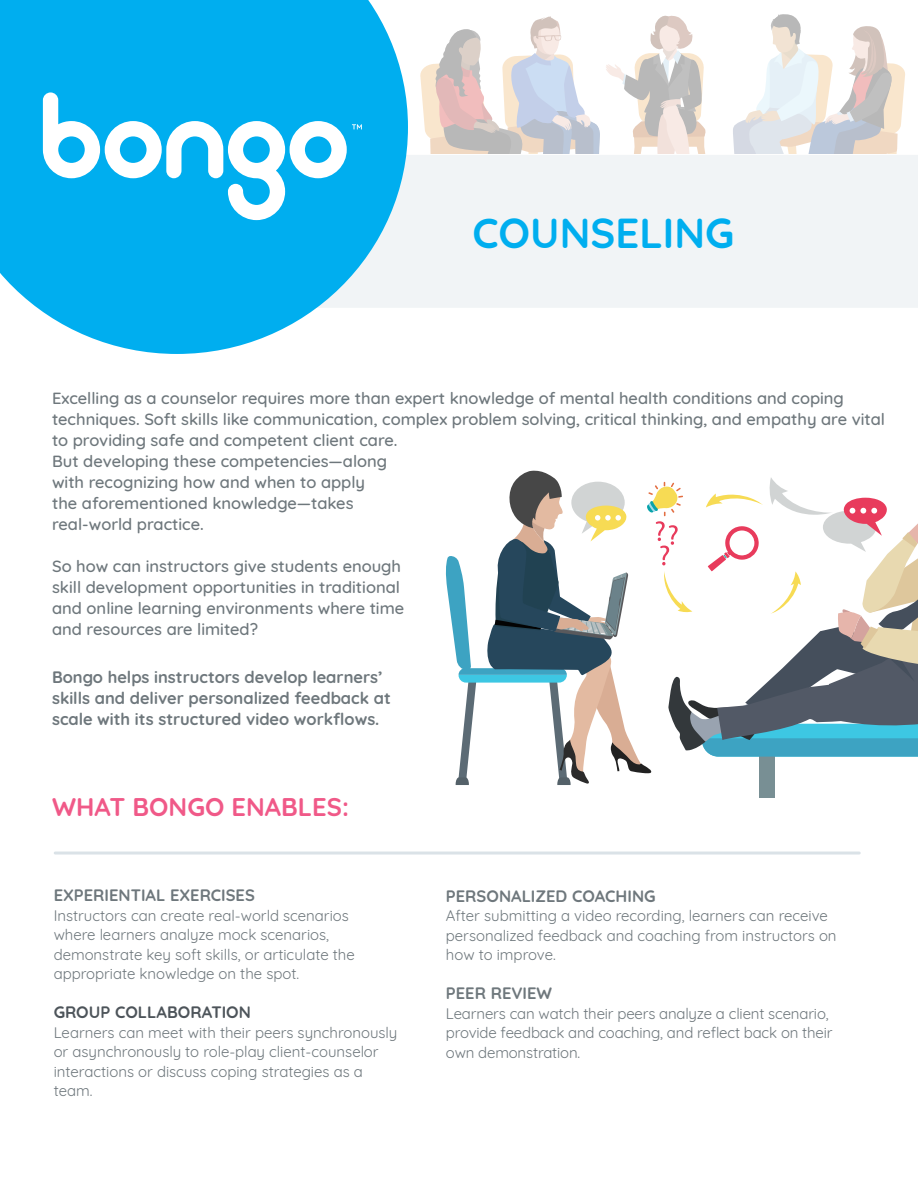
<style>
.page{position:relative;width:918px;height:1188px;background:#fff}
.page>*{position:absolute;margin:0;border:0;box-sizing:border-box;transform-origin:0 0}
.t1{font:700 41.85px "Quicksand";color:#00aeef}
.t2{font:700 25.5px "Quicksand";color:#f05988}
.t3{font:500 16.5px/21px "Quicksand";color:#6e777c}
.t4{font:700 16.5px/21px "Quicksand";color:#6e777c}
.t5{font:700 16.5px "Quicksand";color:#4d545a}
.t6{font:15px/19.5px "Quicksand";color:#6e777c}
</style>
<div class="page">
<svg style="left:420px;top:15px;width:286px;height:139px"></svg>
<svg style="left:733px;top:14px;width:172px;height:140px"></svg>
<div style="left:408px;top:155px;width:510px;height:153px;background:#f1f4f6"></div>
<hr style="left:55px;top:852px;width:804px;height:3px;background:#dae2e7">
<svg style="left:0;top:0;width:408px;height:354px;fill:#00aeef"></svg>
<svg style="left:43px;top:92px;width:319px;height:128px"></svg>
<div style="left:759px;top:754px;width:16px;height:44px;background:#788f94"></div>
<svg style="left:445px;top:470px;width:473px;height:315px"></svg>
<p class="t1" style="left:472px;top:199px;width:263px">COUNSELING</p>
<p class="t3" style="left:52px;top:386px;width:793px">Excelling as a counselor requires more than expert knowledge of mental health conditions and coping</p>
<p class="t3" style="left:52px;top:407px;width:835px">techniques. Soft skills like communication, complex problem solving, critical thinking, and empathy are vital to providing safe and competent client care.</p>
<p class="t3" style="left:52px;top:449px;width:337px">But developing these competencies—along</p>
<p class="t3" style="left:52px;top:470px;width:314px">with recognizing how and when to apply</p>
<p class="t3" style="left:52px;top:491px;width:303px">the aforementioned knowledge—takes</p>
<p class="t3" style="left:52px;top:512px;width:153px">real-world practice.</p>
<p class="t3" style="left:52px;top:554px;width:351px">So how can instructors give students enough</p>
<p class="t3" style="left:52px;top:575px;width:349px">skill development opportunities in traditional</p>
<p class="t3" style="left:52px;top:596px;width:354px">and online learning environments where time</p>
<p class="t3" style="left:52px;top:617px;width:208px">and resources are limited?</p>
<p class="t4" style="left:52px;top:665px;width:340px">Bongo helps instructors develop learners’ skills and deliver personalized feedback at scale with its structured video workflows.</p>
<p class="t2" style="left:52px;top:786px;width:298px">WHAT BONGO ENABLES:</p>
<p class="t4" style="left:54px;top:883px;width:203px">EXPERIENTIAL EXERCISES</p>
<p class="t6" style="left:54px;top:904px;width:297px">Instructors can create real-world scenarios</p>
<p class="t6" style="left:54px;top:924px;width:277px">where learners analyze mock scenarios,</p>
<p class="t6" style="left:54px;top:943px;width:303px">demonstrate key soft skills, or articulate the</p>
<p class="t6" style="left:54px;top:963px;width:247px">appropriate knowledge on the spot.</p>
<p class="t5" style="left:54px;top:999px;width:199px">GROUP COLLABORATION</p>
<p class="t6" style="left:54px;top:1021px;width:345px">Learners can meet with their peers synchronously or asynchronously to role-play client-counselor interactions or discuss coping strategies as a team.</p>
<p class="t4" style="left:446px;top:884px;width:211px">PERSONALIZED COACHING</p>
<p class="t6" style="left:446px;top:905px;width:384px">After submitting a video recording, learners can receive</p>
<p class="t6" style="left:446px;top:924px;width:392px">personalized feedback and coaching from instructors on how to improve.</p>
<p class="t4" style="left:446px;top:982px;width:108px">PEER REVIEW</p>
<p class="t6" style="left:446px;top:1002px;width:384px">Learners can watch their peers analyze a client scenario,</p>
<p class="t6" style="left:446px;top:1022px;width:388px">provide feedback and coaching, and reflect back on their own demonstration.</p>
</div>
